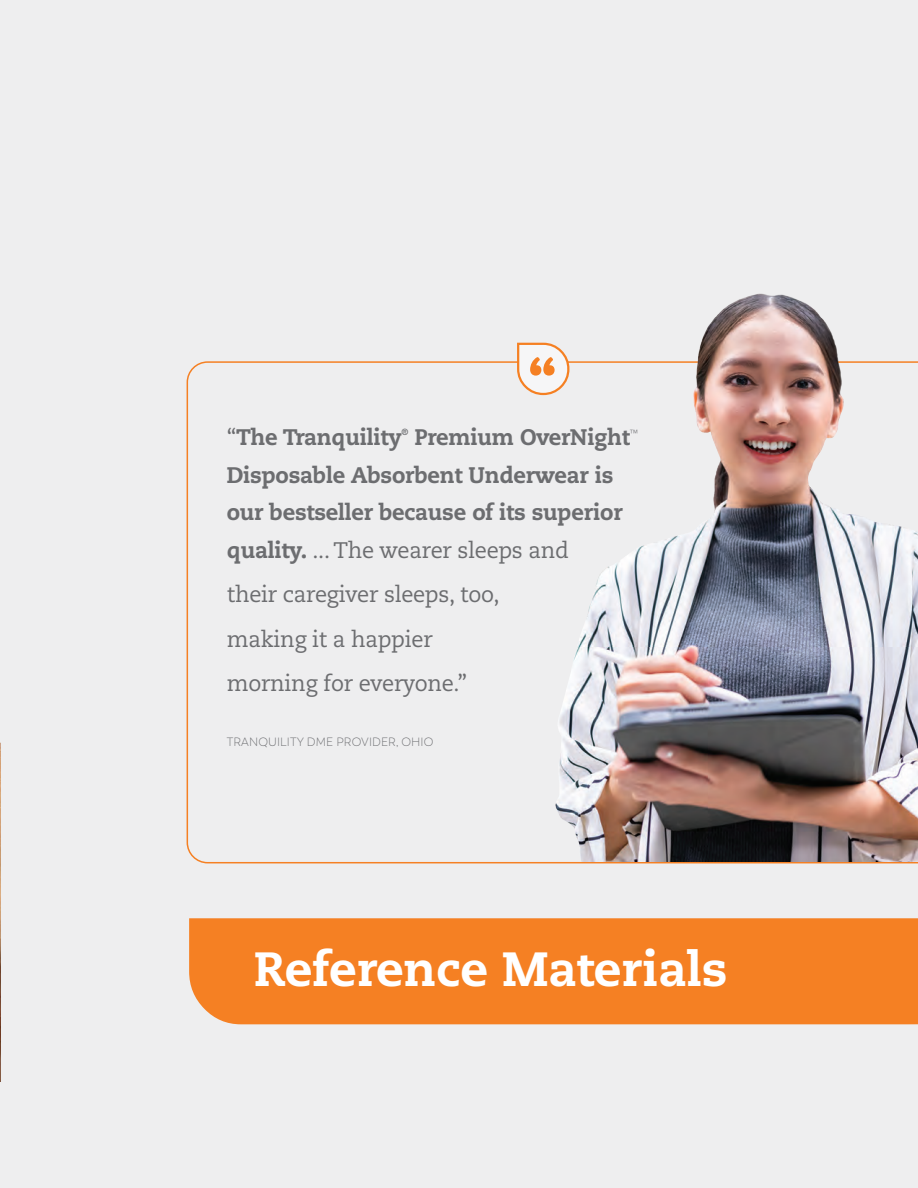
<style>
.page{position:relative;width:918px;height:1188px;background:#eeeeef}
.page>*{position:absolute;margin:0;border:0;box-sizing:border-box;transform-origin:0 0}
.t1{font:700 69.9px "Boston";color:#f58023}
.t2{font:800 48px "Caecilia LT Pro 85";color:#fff}
.t3{font:800 22.5px/37.5px "Caecilia LT Pro 85";letter-spacing:-.01em;color:#6c6d70}
.t4{font:22.5px/44.2px "Caecilia LT Pro 55 Roman";letter-spacing:-.01em;color:#6c6d70}
.t5{font:300 12px "Boston";letter-spacing:.01em;color:#6c6d70}
.t6{font:800 9px "Caecilia LT Pro 85";color:#6c6d70}
.t7{font:300 9px "Caecilia LT Pro 45";color:#6c6d70}
.s1{font-family:"Caecilia LT Pro 55 Roman";font-weight:400}
</style>
<div class="page">
<svg style="left:187px;top:361px;width:731px;height:502px"></svg>
<svg style="left:516px;top:342px;width:8px;height:54px"></svg>
<div style="left:189px;top:918px;width:729px;height:106px;background:#f58023"></div>
<img style="left:0;top:742px;width:1px;height:339px">
<img style="left:524px;top:293px;width:394px;height:569px">
<p class="t1" style="left:527px;top:340px;width:32px">“</p>
<p class="t3" style="left:227px;top:418px;width:176px"><span class="s1">“</span>The Tranquility</p>
<p class="t6" style="left:401px;top:426px;width:8px">®</p>
<p class="t3" style="left:415px;top:418px;width:217px">Premium OverNight</p>
<p class="t7" style="left:630px;top:428px;width:10px">™</p>
<p class="t3" style="left:227px;top:456px;width:397px">Disposable Absorbent Underwear is our bestseller because of its superior quality. <span class="s1">... The wearer sleeps and</span></p>
<p class="t4" style="left:227px;top:572px;width:274px">their caregiver sleeps, too, making it a happier morning for everyone.”</p>
<p class="t5" style="left:227px;top:735px;width:208px">TRANQUILITY DME PROVIDER, OHIO</p>
<p class="t2" style="left:254px;top:936px;width:475px">Reference Materials</p>
</div>
